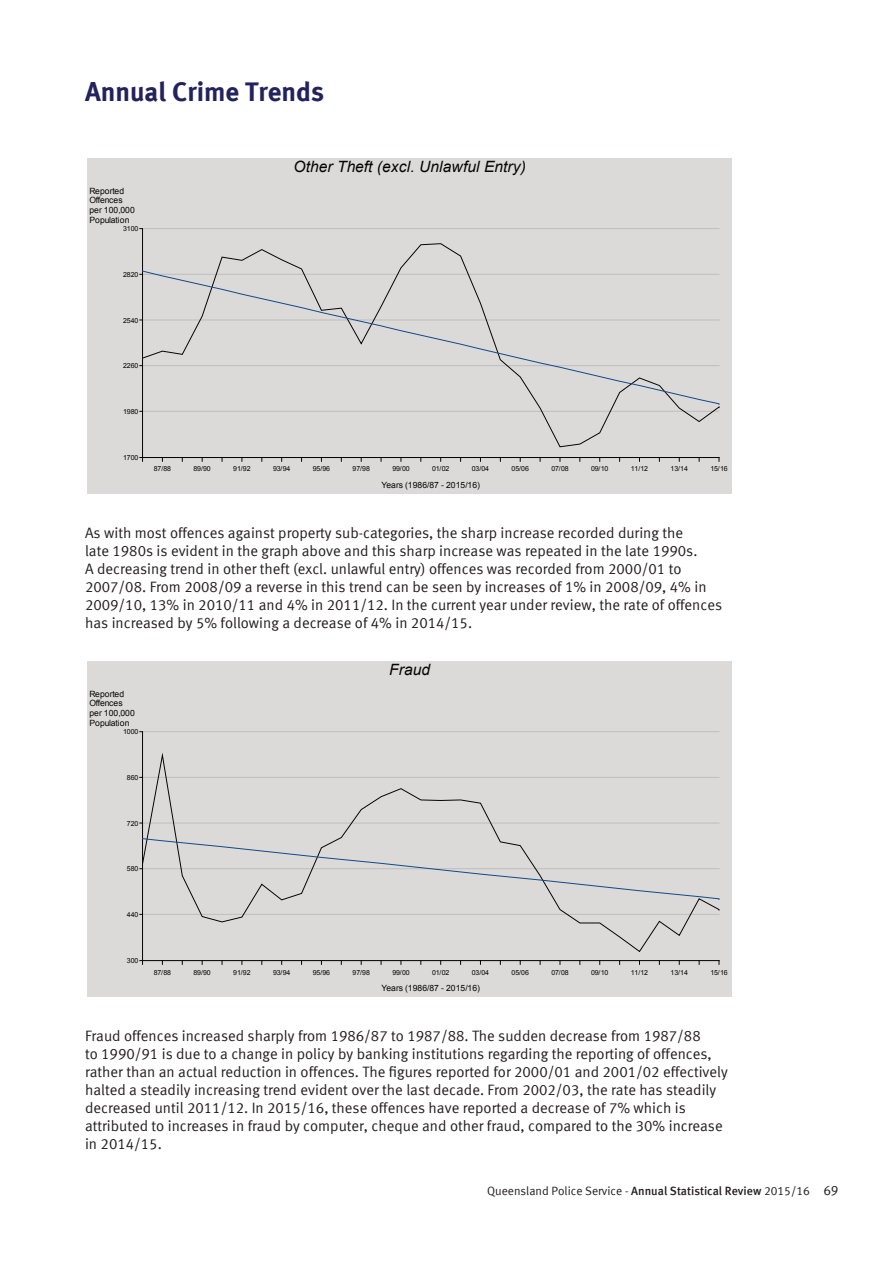
<style>
.page{position:relative;width:893px;height:1263px;background:#fff}
.page>*{position:absolute;margin:0;border:0;box-sizing:border-box;transform-origin:0 0}
.t1{font:27px "Meta Bold CELF";color:#23225c}
.t2{font:italic 15.6px "Arial";color:#040503}
.t3{font:15px/18px "Meta Normal LF";color:#231f20}
.t4{font:12px "Meta Normal LF";color:#231f20}
.t5{font:8.55px/9.6px "Arial";letter-spacing:.005em;color:#040503}
.t6{font:7.05px "Arial";letter-spacing:-.02em;color:#040503}
.s1{font-family:"Meta Medium LF"}
.s2{font-size:13.5px}
</style>
<div class="page">
<div style="left:87px;top:158px;width:645px;height:335px;background:#dbdad9"></div>
<hr style="left:143px;top:228px;width:576px;height:1px;background:#bfbebe">
<hr style="left:142px;top:229px;width:1px;height:228px;background:#040503">
<hr style="left:143px;top:457px;width:576px;height:1px;background:#040503">
<svg style="left:143px;top:243px;width:576px;height:204px"></svg>
<svg style="left:142px;top:270px;width:578px;height:135px"></svg>
<div style="left:87px;top:661px;width:645px;height:335px;background:#dbdad9"></div>
<hr style="left:143px;top:731px;width:576px;height:1px;background:#bfbebe">
<hr style="left:142px;top:732px;width:1px;height:228px;background:#040503">
<hr style="left:143px;top:960px;width:576px;height:1px;background:#040503">
<svg style="left:143px;top:752px;width:576px;height:200px"></svg>
<svg style="left:140px;top:838px;width:580px;height:62px"></svg>
<h1 class="t1" style="left:85px;top:74px;width:240px">Annual Crime Trends</h1>
<p class="t5" style="left:89px;top:186px;width:47px">Reported<br>Offences per 100,000<br>Population</p>
<p class="t6" style="left:123px;top:224px;width:17px">3100</p>
<p class="t6" style="left:123px;top:270px;width:17px">2820</p>
<p class="t6" style="left:123px;top:316px;width:17px">2540</p>
<p class="t6" style="left:123px;top:361px;width:17px">2260</p>
<p class="t6" style="left:123px;top:407px;width:17px">1980</p>
<p class="t2" style="left:293px;top:157px;width:234px">Other Theft (excl. Unlawful Entry)</p>
<p class="t6" style="left:123px;top:453px;width:17px">1700</p>
<p class="t6" style="left:154px;top:464px;width:19px">87/88</p>
<p class="t6" style="left:194px;top:464px;width:19px">89/90</p>
<p class="t6" style="left:233px;top:464px;width:19px">91/92</p>
<p class="t6" style="left:273px;top:464px;width:19px">93/94</p>
<p class="t6" style="left:313px;top:464px;width:19px">95/96</p>
<p class="t6" style="left:353px;top:464px;width:19px">97/98</p>
<p class="t6" style="left:392px;top:464px;width:19px">99/00</p>
<p class="t6" style="left:432px;top:464px;width:19px">01/02</p>
<p class="t6" style="left:472px;top:464px;width:19px">03/04</p>
<p class="t6" style="left:512px;top:464px;width:19px">05/06</p>
<p class="t6" style="left:551px;top:464px;width:19px">07/08</p>
<p class="t6" style="left:591px;top:464px;width:19px">09/10</p>
<p class="t6" style="left:631px;top:464px;width:19px">11/12</p>
<p class="t6" style="left:671px;top:464px;width:19px">13/14</p>
<p class="t6" style="left:710px;top:464px;width:19px">15/16</p>
<p class="t5" style="left:382px;top:480px;width:100px">Years (1986/87 - 2015/16)</p>
<p class="t3" style="left:85px;top:523px;width:638px">As with most offences against property sub-categories, the sharp increase recorded during the<br>late 1980s is evident in the graph above and this sharp increase was repeated in the late 1990s.<br>A decreasing trend in other theft (excl. unlawful entry) offences was recorded from 2000/01 to 2007/08. From 2008/09 a reverse in this trend can be seen by increases of 1% in 2008/09, 4% in 2009/10, 13% in 2010/11 and 4% in 2011/12. In the current year under review, the rate of offences has increased by 5% following a decrease of 4% in 2014/15.</p>
<p class="t5" style="left:89px;top:689px;width:47px">Reported<br>Offences per 100,000<br>Population</p>
<p class="t6" style="left:123px;top:727px;width:17px">1000</p>
<p class="t6" style="left:127px;top:773px;width:13px">860</p>
<p class="t6" style="left:127px;top:819px;width:13px">720</p>
<p class="t6" style="left:127px;top:864px;width:13px">580</p>
<p class="t6" style="left:127px;top:910px;width:13px">440</p>
<p class="t2" style="left:389px;top:660px;width:42px">Fraud</p>
<p class="t6" style="left:127px;top:956px;width:13px">300</p>
<p class="t6" style="left:154px;top:967px;width:19px">87/88</p>
<p class="t6" style="left:194px;top:967px;width:19px">89/90</p>
<p class="t6" style="left:233px;top:967px;width:19px">91/92</p>
<p class="t6" style="left:273px;top:967px;width:19px">93/94</p>
<p class="t6" style="left:313px;top:967px;width:19px">95/96</p>
<p class="t6" style="left:353px;top:967px;width:19px">97/98</p>
<p class="t6" style="left:392px;top:967px;width:19px">99/00</p>
<p class="t6" style="left:432px;top:967px;width:19px">01/02</p>
<p class="t6" style="left:472px;top:967px;width:19px">03/04</p>
<p class="t6" style="left:512px;top:967px;width:19px">05/06</p>
<p class="t6" style="left:551px;top:967px;width:19px">07/08</p>
<p class="t6" style="left:591px;top:967px;width:19px">09/10</p>
<p class="t6" style="left:631px;top:967px;width:19px">11/12</p>
<p class="t6" style="left:671px;top:967px;width:19px">13/14</p>
<p class="t6" style="left:710px;top:967px;width:19px">15/16</p>
<p class="t5" style="left:382px;top:983px;width:100px">Years (1986/87 - 2015/16)</p>
<p class="t3" style="left:85px;top:1026px;width:644px">Fraud offences increased sharply from 1986/87 to 1987/88. The sudden decrease from 1987/88<br>to 1990/91 is due to a change in policy by banking institutions regarding the reporting of offences, rather than an actual reduction in offences. The figures reported for 2000/01 and 2001/02 effectively halted a steadily increasing trend evident over the last decade. From 2002/03, the rate has steadily decreased until 2011/12. In 2015/16, these offences have reported a decrease of 7% which is attributed to increases in fraud by computer, cheque and other fraud, compared to the 30% increase in 2014/15.</p>
<p class="t4" style="left:487px;top:1184px;width:353px">Queensland Police Service - <span class="s1">Annual Statistical Review</span> 2015/16 <span class="s2">69</span></p>
</div>
